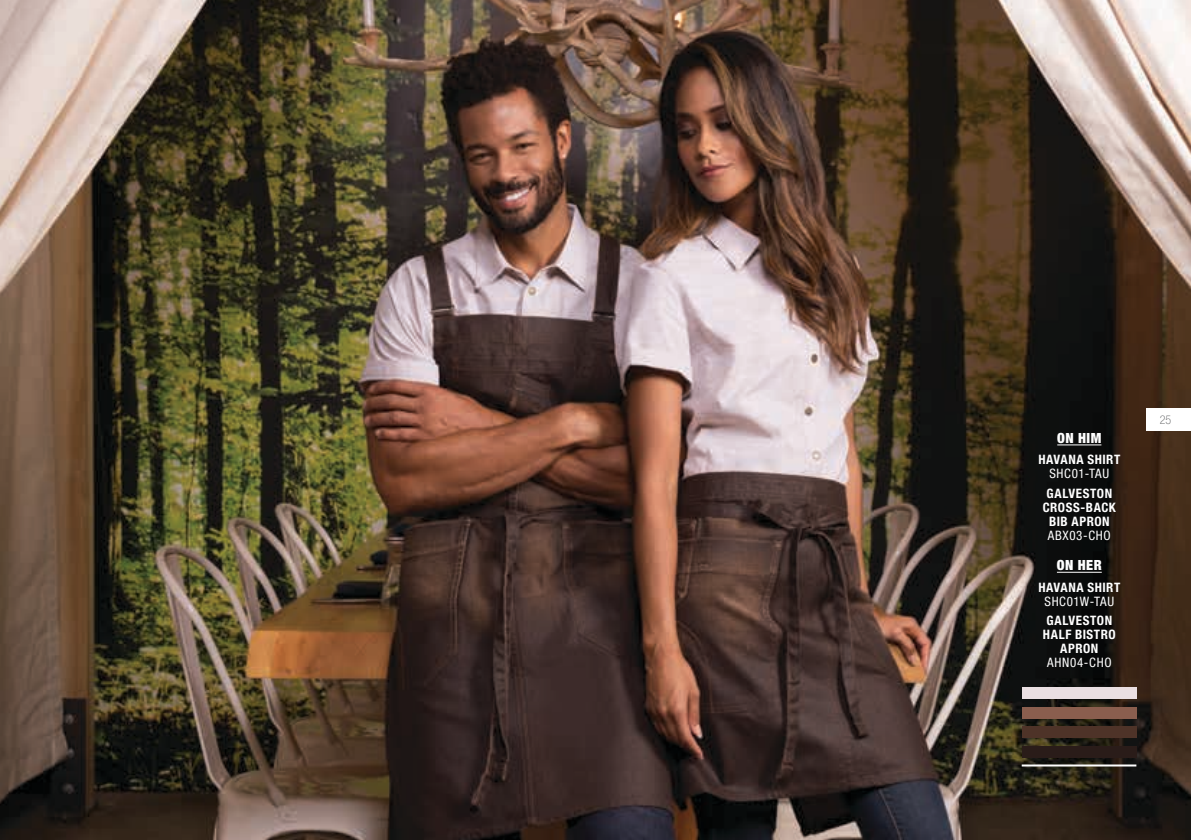
<style>
.page{position:relative;width:1191px;height:840px;background:#fff}
.page>*{position:absolute;margin:0;border:0;box-sizing:border-box;transform-origin:0 0}
.t1{font:900 condensed 14px "Helvetica Neue LT Std";letter-spacing:.035em;color:#fff}
.t2{font:700 condensed 13px/14px "Helvetica Neue LT Std";letter-spacing:.045em;color:#fff;text-align:center}
.t3{font:condensed 13px "Helvetica Neue LT Std";letter-spacing:.05em;color:#fff}
.t4{font:100 condensed 12px "Helvetica Neue LT Std";color:#58595b}
</style>
<div class="page">
<img style="left:0;top:0;width:1191px;height:839px">
<hr style="left:1057px;top:444px;width:44px;height:1px;background:#fff">
<hr style="left:1057px;top:571px;width:44px;height:1px;background:#fff">
<div style="left:1022px;top:687px;width:115px;height:12px;background:#eadfe2"></div>
<hr style="left:1021px;top:764px;width:115px;height:2px;background:#fff">
<div style="left:1022px;top:707px;width:115px;height:11px;background:#8a5e4e"></div>
<div style="left:1022px;top:726px;width:115px;height:12px;background:#4e3328"></div>
<div style="left:1022px;top:745px;width:115px;height:12px;background:#2a1c19"></div>
<div style="left:1146px;top:408px;width:45px;height:23px;background:#fff"></div>
<p class="t1" style="left:1057px;top:429px;width:46px">ON HIM</p>
<p class="t2" style="left:1038px;top:452px;width:83px">HAVANA SHIRT</p>
<p class="t3" style="left:1049px;top:466px;width:61px">SHC01-TAU</p>
<p class="t2" style="left:1042px;top:486px;width:75px">GALVESTON<br>CROSS-BACK<br>BIB APRON</p>
<p class="t3" style="left:1048px;top:527px;width:64px">ABX03-CHO</p>
<p class="t1" style="left:1057px;top:556px;width:46px">ON HER</p>
<p class="t2" style="left:1038px;top:579px;width:83px">HAVANA SHIRT</p>
<p class="t3" style="left:1044px;top:593px;width:71px">SHC01W-TAU</p>
<p class="t2" style="left:1043px;top:613px;width:74px">GALVESTON<br>HALF BISTRO<br>APRON</p>
<p class="t3" style="left:1047px;top:654px;width:66px">AHN04-CHO</p>
<p class="t4" style="left:1159px;top:413px;width:13px">25</p>
</div>
